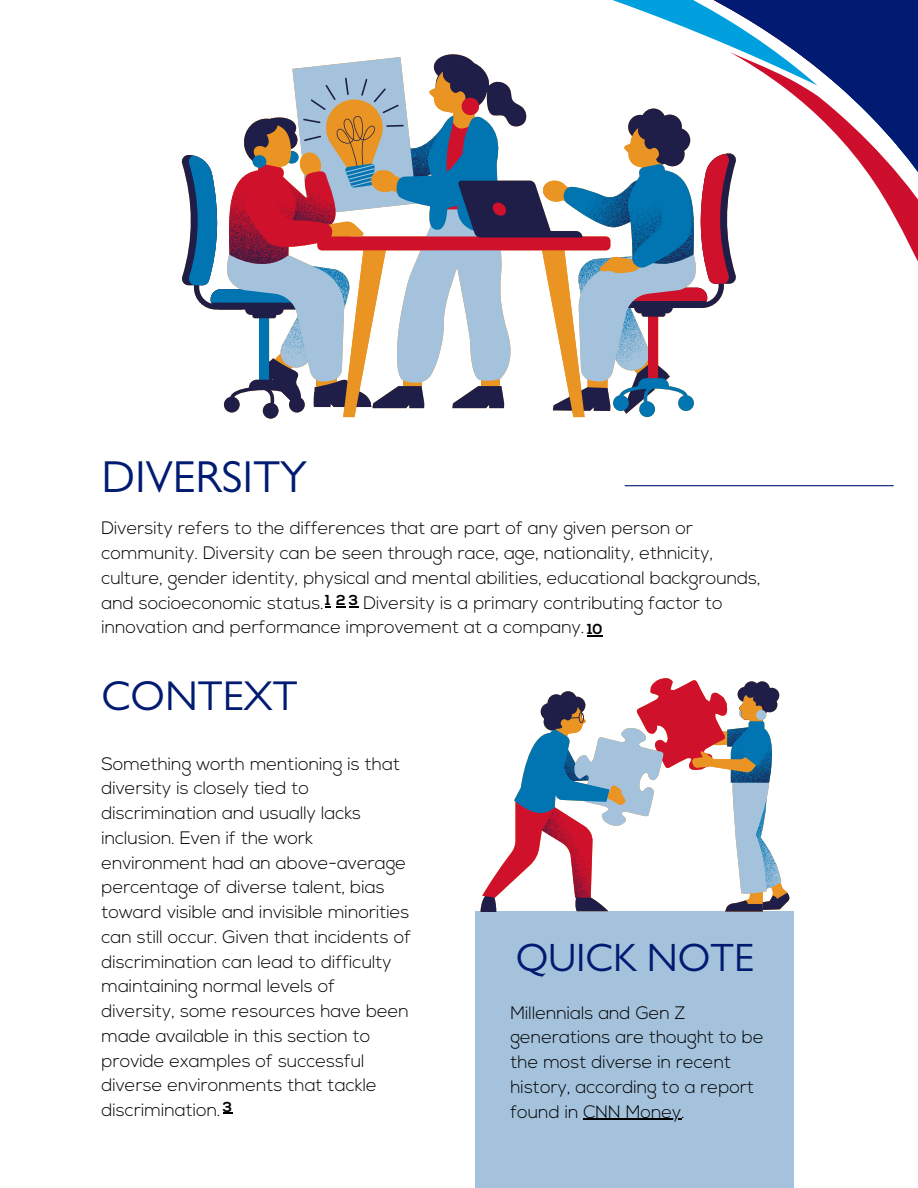
<style>
.page{position:relative;width:918px;height:1188px;background:#fff}
.page>*{position:absolute;margin:0;border:0;box-sizing:border-box;transform-origin:0 0}
.t1{font:45px "Gill Sans";color:#001b71}
.t2{font:41.85px "Gill Sans";color:#001b71}
.t3{font:39.75px "Gill Sans";color:#001b71}
.t4{font:300 18px/24.8px "Nexa";color:#000}
.t5{font:700 14.4px "Nexa";color:#000}
</style>
<div class="page">
<hr style="left:625px;top:485px;width:269px;height:1px;background:#001b71">
<div style="left:475px;top:912px;width:319px;height:276px;background:#a4c2db"></div>
<hr style="left:583px;top:1119px;width:99px;height:1px;background:#000">
<svg style="left:481px;top:678px;width:309px;height:234px"></svg>
<svg style="left:181px;top:0;width:737px;height:419px"></svg>
<svg style="left:639px;top:0;width:279px;height:190px"></svg>
<svg style="left:325px;top:606px;width:33px;height:1px"></svg>
<svg style="left:587px;top:635px;width:15px;height:1px"></svg>
<h1 class="t1" style="left:101px;top:461px;width:207px">DIVERSITY</h1>
<p class="t4" style="left:101px;top:518px;width:661px">Diversity refers to the differences that are part of any given person or community. Diversity can be seen through race, age, nationality, ethnicity, culture, gender identity, physical and mental abilities, educational backgrounds, and socioeconomic status.</p>
<p class="t5" style="left:325px;top:594px;width:34px">123</p>
<p class="t4" style="left:101px;top:592px;width:623px;text-indent:262px">Diversity is a primary contributing factor to innovation and performance improvement at a company.</p>
<p class="t5" style="left:587px;top:623px;width:17px">10</p>
<h2 class="t2" style="left:101px;top:682px;width:198px">CONTEXT</h2>
<p class="t4" style="left:101px;top:753px;width:311px">Something worth mentioning is that diversity is closely tied to discrimination and usually lacks inclusion. Even if the work environment had an above-average percentage of diverse talent, bias toward visible and invisible minorities can still occur. Given that incidents of discrimination can lead to difficulty maintaining normal levels of diversity, some resources have been made available in this section to provide examples of successful diverse environments that tackle discrimination.</p>
<p class="t5" style="left:223px;top:1101px;width:11px">3</p>
<h3 class="t3" style="left:516px;top:944px;width:240px">QUICK NOTE</h3>
<p class="t4" style="left:511px;top:1002px;width:255px">Millennials and Gen Z generations are thought to be the most diverse in recent history, according to a report found in CNN Money.</p>
</div>
